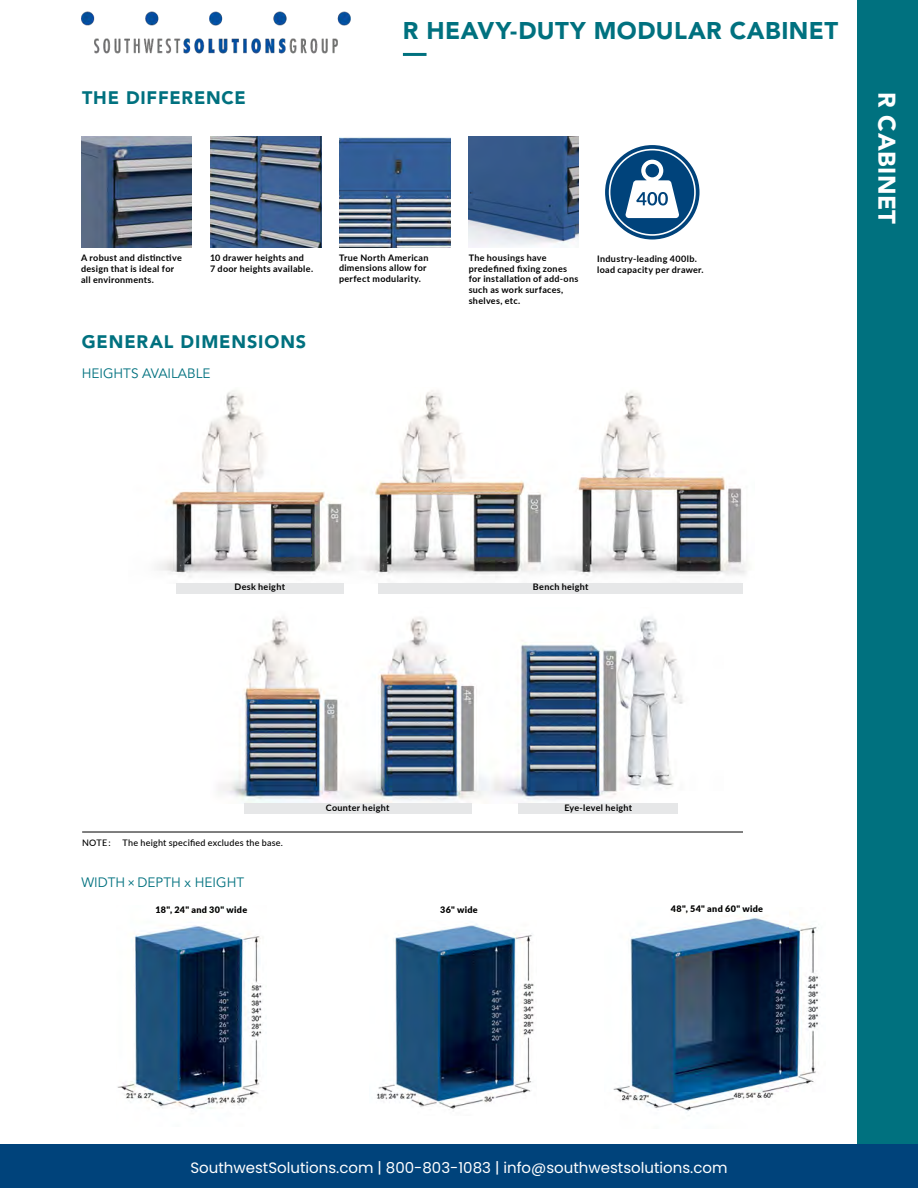
<style>
.page{position:relative;width:918px;height:1188px;background:#fff}
.page>*{position:absolute;margin:0;border:0;box-sizing:border-box;transform-origin:0 0}
.t1{font:900 24px "Avenir LT Std";letter-spacing:.015em;color:#00717f}
.t2{font:900 24px "Avenir LT Std";letter-spacing:.02em;color:#fff}
.t3{font:900 18px "Avenir LT Std";letter-spacing:.05em;color:#00717f}
.t4{font:15px "Poppins";color:#fff}
.t5{font:13.5px "Avenir LT Std";color:#00717f}
.t6{font:700 9px/10.8px "Lato";letter-spacing:.035em;color:#000}
.t7{font:900 9px "Lato";letter-spacing:.035em;color:#000}
.t8{font:500 9px "Lato";letter-spacing:.025em;color:#000}
</style>
<div class="page">
<div style="left:857px;top:0;width:61px;height:1188px;background:#00717f"></div>
<img style="left:81px;top:136px;width:111px;height:112px">
<img style="left:339px;top:137px;width:111px;height:111px">
<svg style="left:605px;top:145px;width:95px;height:95px;background:#195588"></svg>
<svg style="left:626px;top:160px;width:53px;height:58px"></svg>
<div style="left:609px;top:149px;width:87px;height:87px;border:2px solid #fff;border-radius:50%"></div>
<img style="left:469px;top:137px;width:110px;height:110px">
<img style="left:157px;top:390px;width:590px;height:188px">
<img style="left:218px;top:617px;width:465px;height:186px">
<img style="left:117px;top:925px;width:145px;height:184px">
<img style="left:377px;top:924px;width:157px;height:187px">
<img style="left:613px;top:917px;width:207px;height:194px">
<img style="left:210px;top:136px;width:111px;height:112px">
<div style="left:0;top:1144px;width:918px;height:44px;background:#00437b"></div>
<hr style="left:403px;top:53px;width:24px;height:3px;background:#00717f">
<div style="left:176px;top:583px;width:167px;height:10px;background:#e6e7e8"></div>
<div style="left:379px;top:583px;width:364px;height:10px;background:#e6e7e8"></div>
<div style="left:244px;top:803px;width:227px;height:11px;background:#e6e7e8"></div>
<div style="left:518px;top:804px;width:160px;height:10px;background:#e6e7e8"></div>
<hr style="left:82px;top:832px;width:661px;height:1px;background:#000">
<img style="left:81px;top:11px;width:270px;height:42px">
<h2 class="t3" style="left:82px;top:87px;width:165px">THE DIFFERENCE</h2>
<h1 class="t1" style="left:403px;top:17px;width:437px">R HEAVY-DUTY MODULAR CABINET</h1>
<p class="t6" style="left:81px;top:252px;width:102px">A robust and distinctive design that is ideal for all environments.</p>
<p class="t6" style="left:339px;top:252px;width:91px">True North American dimensions allow for perfect modularity.</p>
<p class="t6" style="left:210px;top:252px;width:105px">10 drawer heights and<br>7 door heights available.</p>
<p class="t6" style="left:469px;top:252px;width:111px">The housings have predefined fixing zones for installation of add-ons such as work surfaces, shelves, etc.</p>
<p class="t6" style="left:597px;top:253px;width:108px">Industry-leading 400lb. load capacity per drawer.</p>
<h2 class="t3" style="left:82px;top:331px;width:226px">GENERAL DIMENSIONS</h2>
<h3 class="t5" style="left:82px;top:365px;width:130px">HEIGHTS AVAILABLE</h3>
<h1 class="t2" style="left:901px;top:92px;width:133px;rotate:90deg">R CABINET</h1>
<p class="t6" style="left:234px;top:581px;width:52px">Desk height</p>
<p class="t6" style="left:533px;top:581px;width:57px">Bench height</p>
<p class="t8" style="left:82px;top:836px;width:30px">NOTE :</p>
<p class="t8" style="left:123px;top:836px;width:162px">The height specified excludes the base.</p>
<h3 class="t5" style="left:81px;top:874px;width:164px">WIDTH×DEPTH x HEIGHT</h3>
<p class="t6" style="left:326px;top:802px;width:65px">Counter height</p>
<p class="t6" style="left:564px;top:802px;width:69px">Eye-level height</p>
<p class="t7" style="left:156px;top:902px;width:93px">18", 24" and 30" wide</p>
<p class="t7" style="left:440px;top:902px;width:39px">36" wide</p>
<p class="t7" style="left:671px;top:902px;width:94px">48", 54" and 60" wide</p>
<h3 class="t4" style="left:190px;top:1159px;width:539px">SouthwestSolutions.com | 800-803-1083 | info@southwestsolutions.com</h3>
</div>
